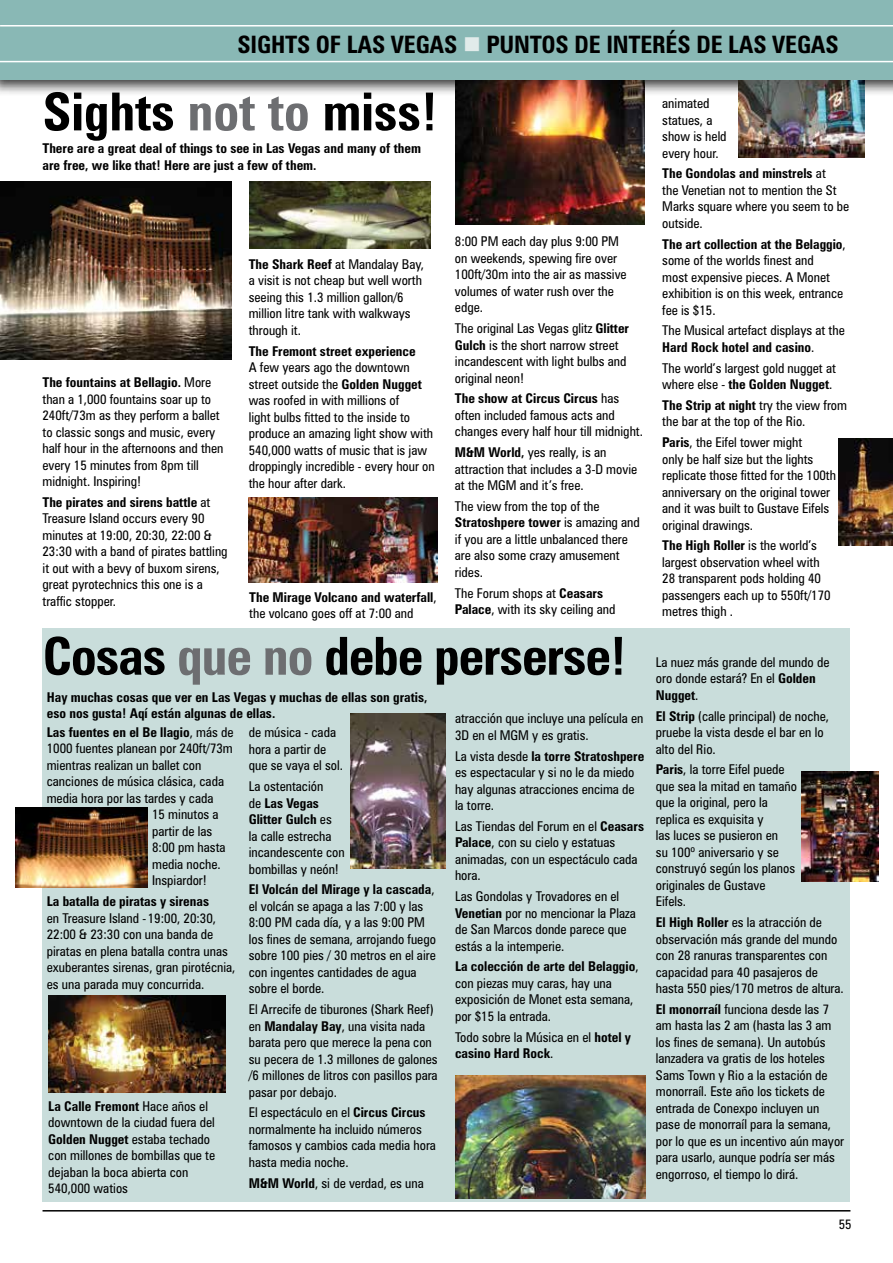
<style>
.page{position:relative;width:893px;height:1263px;background:#fff}
.page>*{position:absolute;margin:0;border:0;box-sizing:border-box;transform-origin:0 0}
.t1{font:700 condensed 52.5px "Zurich BT";letter-spacing:-.02em;color:#000}
.t2{font:700 condensed 52.5px "Zurich BT";color:#000}
.t3{font:700 condensed 24px "Zurich BT";letter-spacing:-.01em;color:#000}
.t4{font:condensed 13.5px/16.5px "Zurich BT";color:#000}
.t5{font:700 condensed 13.5px/16.5px "Zurich BT";color:#000}
.s1{color:#e1ebea}
.s2{color:#6d6e71}
.s3{font-weight:700}
.s4{font-weight:400}
</style>
<div class="page">
<img style="left:0;top:80px;width:893px;height:16px">
<img style="left:739px;top:80px;width:125px;height:77px">
<img style="left:455px;top:80px;width:189px;height:144px">
<div style="left:43px;top:628px;width:807px;height:574px;background:#c9dddb"></div>
<div style="left:0;top:0;width:893px;height:80px;background:#89b8b5"></div>
<hr style="left:0;top:61px;width:893px;height:1px;background:#fff">
<hr style="left:43px;top:1210px;width:807px;height:1px;background:#000">
<hr style="left:0;top:25px;width:893px;height:2px;background:#fff">
<img style="left:15px;top:807px;width:133px;height:80px">
<img style="left:0;top:182px;width:232px;height:178px">
<img style="left:351px;top:713px;width:94px;height:156px">
<img style="left:249px;top:497px;width:189px;height:86px">
<img style="left:801px;top:772px;width:77px;height:109px">
<img style="left:839px;top:439px;width:54px;height:106px">
<img style="left:250px;top:182px;width:180px;height:67px">
<img style="left:455px;top:1076px;width:190px;height:123px">
<img style="left:48px;top:995px;width:178px;height:97px">
<h2 class="t3" style="left:238px;top:30px;width:603px">SIGHTS OF LAS VEGAS <span class="s1">■</span> PUNTOS DE INTERÉS DE LAS VEGAS</h2>
<h1 class="t2" style="left:43px;top:80px;width:397px">Sights <span class="s2">not to</span> miss!</h1>
<p class="t5" style="left:43px;top:140px;width:380px">There are a great deal of things to see in Las Vegas and many of them are free, we like that! Here are just a few of them.</p>
<p class="t4" style="left:43px;top:374px;width:183px"><span class="s3">The fountains at Bellagio.</span> More than a 1,000 fountains soar up to<br>240ft/73m as they perform a ballet to classic songs and music, every half hour in the afternoons and then every 15 minutes from 8pm till midnight. Inspiring!</p>
<p class="t4" style="left:43px;top:494px;width:187px"><span class="s3">The pirates and sirens battle</span> at<br>Treasure Island occurs every 90 minutes at 19:00, 20:30, 22:00 &amp;<br>23:30 with a band of pirates battling it out with a bevy of buxom sirens, great pyrotechnics this one is a traffic stopper.</p>
<p class="t4" style="left:249px;top:256px;width:177px"><span class="s3">The Shark Reef</span> at Mandalay Bay, a visit is not cheap but well worth seeing this 1.3 million gallon/6 million litre tank with walkways through it.</p>
<p class="t5" style="left:249px;top:342px;width:168px">The Fremont street experience</p>
<p class="t4" style="left:249px;top:359px;width:188px">A few years ago the downtown street outside the <span class="s3">Golden Nugget </span>was roofed in with millions of<br>light bulbs fitted to the inside to produce an amazing light show with<br>540,000 watts of music that is jaw droppingly incredible - every hour on the hour after dark.</p>
<p class="t5" style="left:249px;top:589px;width:189px">The Mirage Volcano and waterfall<span class="s4">, the volcano goes off at 7:00 and</span></p>
<p class="t4" style="left:455px;top:233px;width:173px">8:00 PM each day plus 9:00 PM on weekends, spewing fire over<br>100ft/30m into the air as massive volumes of water rush over the edge.</p>
<p class="t4" style="left:455px;top:320px;width:176px">The original Las Vegas glitz <span class="s3">Glitter<br>Gulch</span> is the short narrow street incandescent with light bulbs and original neon!</p>
<p class="t4" style="left:455px;top:390px;width:190px"><span class="s3">The show at Circus Circus</span> has often included famous acts and changes every half hour till midnight.</p>
<p class="t4" style="left:455px;top:444px;width:184px"><span class="s3">M&amp;M World,</span> yes really, is an attraction that includes a 3-D movie at the MGM and it’s free.</p>
<p class="t4" style="left:455px;top:498px;width:186px">The view from the top of the<br><span class="s3">Stratoshpere tower</span> is amazing and if you are a little unbalanced there are also some crazy amusement rides.</p>
<p class="t4" style="left:455px;top:584px;width:162px">The Forum shops at <span class="s3">Ceasars<br>Palace</span>, with its sky ceiling and</p>
<h1 class="t1" style="left:43px;top:624px;width:586px">Cosas <span class="s2">que no</span> debe perserse!</h1>
<p class="t5" style="left:47px;top:688px;width:382px">Hay muchas cosas que ver en Las Vegas y muchas de ellas son gratis, eso nos gusta! Aqí están algunas de ellas.</p>
<p class="t5" style="left:47px;top:724px;width:188px">Las fuentes en el Be llagio<span class="s4">, más de</span></p>
<p class="t4" style="left:47px;top:740px;width:188px">1000 fuentes planean por 240ft/73m</p>
<p class="t4" style="left:47px;top:757px;width:156px">mientras realizan un ballet con</p>
<p class="t4" style="left:47px;top:773px;width:179px">canciones de música clásica, cada</p>
<p class="t4" style="left:47px;top:790px;width:168px">media hora por las tardes y cada</p>
<p class="t4" style="left:152px;top:806px;width:68px">15 minutos a</p>
<p class="t4" style="left:152px;top:823px;width:62px">partir de las</p>
<p class="t4" style="left:152px;top:839px;width:75px">8:00 pm hasta</p>
<p class="t4" style="left:152px;top:856px;width:70px">media noche.</p>
<p class="t4" style="left:152px;top:872px;width:56px">Inspiardor!</p>
<p class="t5" style="left:47px;top:893px;width:164px">La batalla de piratas y sirenas</p>
<p class="t4" style="left:47px;top:909px;width:190px">en Treasure Island - 19:00, 20:30, 22:00 &amp; 23:30 con una banda de piratas en plena batalla contra unas exuberantes sirenas, gran pirotécnia, es una parada muy concurrida.</p>
<p class="t4" style="left:249px;top:724px;width:96px">de música - cada hora a partir de que se vaya el sol.</p>
<p class="t4" style="left:249px;top:778px;width:97px">La ostentación<br>de <span class="s3">Las Vegas<br>Glitter Gulch</span> es<br>la calle estrecha incandescente con bombillas y neón!</p>
<p class="t4" style="left:249px;top:881px;width:189px"><span class="s3">El Volcán del Mirage y la cascada</span>, el volcán se apaga a las 7:00 y las<br>8:00 PM cada día, y a las 9:00 PM los fines de semana, arrojando fuego sobre 100 pies / 30 metros en el aire con ingentes cantidades de agua sobre el borde.</p>
<p class="t4" style="left:249px;top:1001px;width:190px">El Arrecife de tiburones (Shark Reef) en <span class="s3">Mandalay Bay</span>, una visita nada barata pero que merece la pena con su pecera de 1.3 millones de galones /6 millones de litros con pasillos para pasar por debajo.</p>
<p class="t4" style="left:249px;top:1104px;width:189px">El espectáculo en el <span class="s3">Circus Circus </span>normalmente ha incluido números famosos y cambios cada media hora hasta media noche.</p>
<p class="t4" style="left:249px;top:1174px;width:177px"><span class="s3">M&amp;M World</span>, si de verdad, es una</p>
<p class="t4" style="left:48px;top:1098px;width:168px"><span class="s3">La Calle Fremont</span> Hace años el downtown de la ciudad fuera del<br><span class="s3">Golden Nugget</span> estaba techado con millones de bombillas que te dejaban la boca abierta con<br>540,000 watios</p>
<p class="t4" style="left:455px;top:710px;width:190px">atracción que incluye una película en<br>3D en el MGM y es gratis.</p>
<p class="t4" style="left:455px;top:747px;width:191px">La vista desde <span class="s3">la torre Stratoshpere </span>es espectacular y si no le da miedo hay algunas atracciones encima de la torre.</p>
<p class="t4" style="left:455px;top:818px;width:191px">Las Tiendas del Forum en el <span class="s3">Ceasars<br>Palace</span>, con su cielo y estatuas animadas, con un espectáculo cada hora.</p>
<p class="t4" style="left:455px;top:888px;width:182px">Las Gondolas y Trovadores en el<br><span class="s3">Venetian</span> por no mencionar la Plaza de San Marcos donde parece que estás a la intemperie.</p>
<p class="t4" style="left:455px;top:958px;width:185px"><span class="s3">La colección de arte del Belaggio</span>, con piezas muy caras, hay una exposición de Monet esta semana, por $15 la entrada.</p>
<p class="t4" style="left:455px;top:1028px;width:177px">Todo sobre la Música en el <span class="s3">hotel y casino Hard Rock</span>.</p>
<p class="t4" style="left:662px;top:95px;width:66px">animated statues, a show is held every hour.</p>
<p class="t4" style="left:662px;top:165px;width:189px"><span class="s3">The Gondolas and minstrels</span> at<br>the Venetian not to mention the St<br>Marks square where you seem to be outside.</p>
<p class="t4" style="left:662px;top:235px;width:185px"><span class="s3">The art collection at the Belaggio</span>, some of the worlds finest and<br>most expensive pieces. A Monet exhibition is on this week, entrance fee is $15.</p>
<p class="t4" style="left:662px;top:322px;width:184px">The Musical artefact displays at the<br><span class="s3">Hard Rock hotel and casino</span>.</p>
<p class="t4" style="left:662px;top:359px;width:175px">The world’s largest gold nugget at where else - <span class="s3">the Golden Nugget</span>.</p>
<p class="t4" style="left:662px;top:397px;width:186px"><span class="s3">The Strip at night</span> try the view from the bar at the top of the Rio.</p>
<p class="t4" style="left:662px;top:434px;width:175px"><span class="s3">Paris</span>, the Eifel tower might<br>only be half size but the lights replicate those fitted for the 100th anniversary on the original tower and it was built to Gustave Eifels original drawings.</p>
<p class="t4" style="left:662px;top:537px;width:170px"><span class="s3">The High Roller</span> is the world’s largest observation wheel with<br>28 transparent pods holding 40 passengers each up to 550ft/170 metres thigh .</p>
<p class="t4" style="left:656px;top:654px;width:175px">La nuez más grande del mundo de oro donde estará? En el <span class="s3">Golden<br>Nugget</span>.</p>
<p class="t4" style="left:656px;top:707px;width:175px"><span class="s3">El Strip</span> (calle principal) de noche, pruebe la vista desde el bar en lo alto del Rio.</p>
<p class="t4" style="left:656px;top:761px;width:143px"><span class="s3">Paris</span>, la torre Eifel puede que sea la mitad en tamaño que la original, pero la replica es exquisita y<br>las luces se pusieron en<br>su 100º aniversario y se construyó según los planos originales de Gustave<br>Eifels.</p>
<p class="t4" style="left:656px;top:914px;width:189px"><span class="s3">El High Roller</span> es la atracción de observación más grande del mundo con 28 ranuras transparentes con capacidad para 40 pasajeros de hasta 550 pies/170 metros de altura.</p>
<p class="t4" style="left:656px;top:1001px;width:190px"><span class="s3">El monorraíl</span> funciona desde las 7 am hasta las 2 am (hasta las 3 am los fines de semana). Un autobús lanzadera va gratis de los hoteles<br>Sams Town y Rio a la estación de monorraíl. Este año los tickets de entrada de Conexpo incluyen un pase de monorraíl para la semana, por lo que es un incentivo aún mayor para usarlo, aunque podría ser más engorroso, el tiempo lo dirá.</p>
<p class="t4" style="left:839px;top:1215px;width:14px">55</p>
</div>
